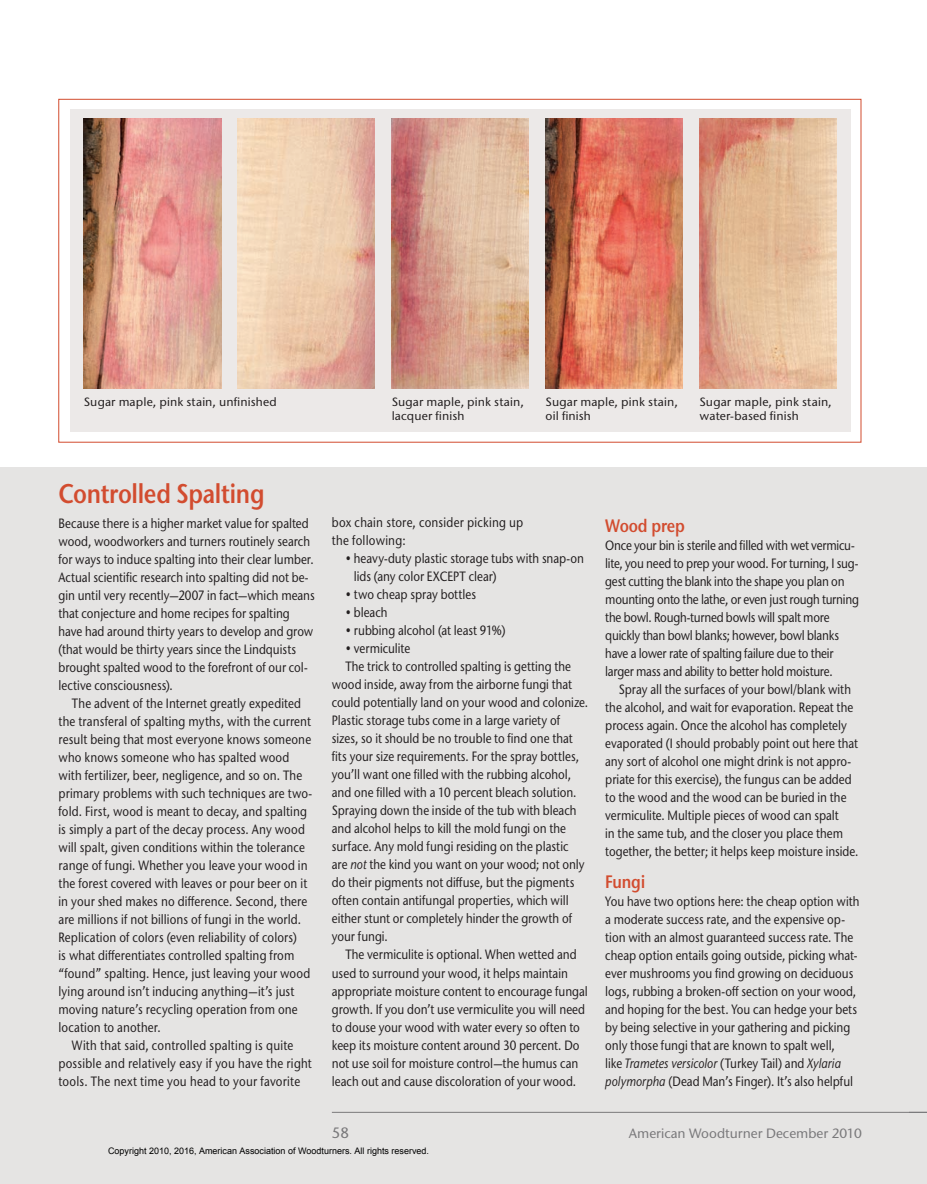
<style>
.page{position:relative;width:927px;height:1184px;background:#fff}
.page>*{position:absolute;margin:0;border:0;box-sizing:border-box;transform-origin:0 0}
.t1{font:600 27px "Stone Sans ITC Pro";letter-spacing:-.015em;color:#d24c2f;scale:.85 1}
.t2{font:600 18px "Stone Sans ITC Pro";letter-spacing:-.015em;color:#d24c2f;scale:.85 1}
.t3{font:500 15px "Stone Sans ITC Pro";color:#808285}
.t4{font:500 13.5px/18px "Stone Sans ITC Pro";color:#231f20;scale:.85 1}
.t5{font:500 13.5px/18px "Stone Sans ITC Pro";letter-spacing:-.02em;color:#231f20;scale:.85 1}
.t6{font:500 13.5px/18px "Stone Sans ITC Pro";letter-spacing:.02em;color:#231f20;scale:.85 1}
.t7{font:500 13.5px "Stone Sans ITC Pro";color:#808285}
.t8{font:500 12px/13.5px "Stone Sans ITC Pro";letter-spacing:.01em;color:#231f20}
.t9{font:9px "Arial";color:#000}
.s1{font-style:italic}
</style>
<div class="page">
<div style="left:0;top:467px;width:927px;height:717px;background:#e5e4e3"></div>
<div style="left:58px;top:99px;width:803px;height:343px;background:#fff;border:1px solid #d24c2f"></div>
<div style="left:70px;top:109px;width:781px;height:323px;background:#ece9e8"></div>
<img style="left:84px;top:118px;width:137px;height:270px">
<img style="left:238px;top:118px;width:137px;height:270px">
<img style="left:392px;top:118px;width:137px;height:270px">
<img style="left:546px;top:118px;width:137px;height:270px">
<img style="left:700px;top:118px;width:137px;height:270px">
<p class="t8" style="left:84px;top:395px;width:194px">Sugar maple, pink stain, unfinished</p>
<p class="t8" style="left:392px;top:395px;width:134px">Sugar maple, pink stain, lacquer finish</p>
<p class="t8" style="left:546px;top:395px;width:134px">Sugar maple, pink stain, oil finish</p>
<p class="t8" style="left:700px;top:395px;width:134px">Sugar maple, pink stain, water-based finish</p>
<h1 class="t1" style="left:58px;top:477px;width:244px">Controlled Spalting</h1>
<p class="t4" style="left:58px;top:514px;width:303px">Because there is a higher market value for spalted wood, woodworkers and turners routinely search for ways to induce spalting into their clear lumber.<br>Actual scientific research into spalting did not be&shy;gin until very recently—2007 in fact—which means that conjecture and home recipes for spalting have had around thirty years to develop and grow (that would be thirty years since the Lindquists brought spalted wood to the forefront of our col&shy;lective consciousness).</p>
<p class="t4" style="left:58px;top:694px;width:300px;text-indent:13px">The advent of the Internet greatly expedited the transferal of spalting myths, with the current result being that most everyone knows someone who knows someone who has spalted wood with fertilizer, beer, negligence, and so on. The primary problems with such techniques are two&shy;fold. First, wood is meant to decay, and spalting is simply a part of the decay process. Any wood will spalt, given conditions within the tolerance range of fungi. Whether you leave your wood in the forest covered with leaves or pour beer on it in your shed makes no difference. Second, there are millions if not billions of fungi in the world.<br>Replication of colors (even reliability of colors)<br>is what differentiates controlled spalting from “found” spalting. Hence, just leaving your wood lying around isn’t inducing anything—it’s just moving nature’s recycling operation from one location to another.</p>
<p class="t6" style="left:58px;top:1036px;width:300px;text-indent:13px">With that said, controlled spalting is quite possible and relatively easy if you have the right tools. The next time you head to your favorite</p>
<p class="t6" style="left:332px;top:513px;width:227px">box chain store, consider picking up the following:</p>
<p class="t4" style="left:354px;top:549px;width:272px;text-indent:-9px">• heavy-duty plastic storage tubs with snap-on lids (any color EXCEPT clear)</p>
<p class="t4" style="left:345px;top:585px;width:155px">• two cheap spray bottles</p>
<p class="t4" style="left:345px;top:603px;width:51px">• bleach</p>
<p class="t4" style="left:345px;top:621px;width:190px">• rubbing alcohol (at least 91%)</p>
<p class="t4" style="left:345px;top:639px;width:78px">• vermiculite</p>
<p class="t4" style="left:345px;top:657px;width:267px">The trick to controlled spalting is getting the</p>
<p class="t4" style="left:332px;top:675px;width:284px">wood inside, away from the airborne fungi that</p>
<p class="t4" style="left:332px;top:693px;width:303px">could potentially land on your wood and colonize.</p>
<p class="t4" style="left:332px;top:711px;width:270px">Plastic storage tubs come in a large variety of</p>
<p class="t4" style="left:332px;top:729px;width:285px">sizes, so it should be no trouble to find one that</p>
<p class="t4" style="left:332px;top:747px;width:292px">fits your size requirements. For the spray bottles,</p>
<p class="t4" style="left:332px;top:765px;width:283px">you’ll want one filled with the rubbing alcohol,</p>
<p class="t4" style="left:332px;top:783px;width:289px">and one filled with a 10 percent bleach solution.</p>
<p class="t4" style="left:332px;top:801px;width:289px">Spraying down the inside of the tub with bleach</p>
<p class="t4" style="left:332px;top:819px;width:277px">and alcohol helps to kill the mold fungi on the</p>
<p class="t4" style="left:332px;top:837px;width:280px">surface. Any mold fungi residing on the plastic</p>
<p class="t4" style="left:332px;top:855px;width:299px">are <span class="s1">not</span> the kind you want on your wood; not only</p>
<p class="t4" style="left:332px;top:873px;width:287px">do their pigments not diffuse, but the pigments</p>
<p class="t4" style="left:332px;top:891px;width:280px">often contain antifungal properties, which will</p>
<p class="t4" style="left:332px;top:909px;width:284px">either stunt or completely hinder the growth of</p>
<p class="t4" style="left:332px;top:927px;width:67px">your fungi.</p>
<p class="t4" style="left:345px;top:945px;width:274px">The vermiculite is optional. When wetted and</p>
<p class="t4" style="left:332px;top:963px;width:279px">used to surround your wood, it helps maintain</p>
<p class="t4" style="left:332px;top:981px;width:303px">appropriate moisture content to encourage fungal</p>
<p class="t4" style="left:332px;top:999px;width:299px">growth. If you don’t use vermiculite you will need</p>
<p class="t4" style="left:332px;top:1017px;width:293px">to douse your wood with water every so often to</p>
<p class="t4" style="left:332px;top:1035px;width:293px">keep its moisture content around 30 percent. Do</p>
<p class="t4" style="left:332px;top:1053px;width:291px">not use soil for moisture control—the humus can</p>
<p class="t4" style="left:332px;top:1071px;width:289px">leach out and cause discoloration of your wood.</p>
<h2 class="t2" style="left:605px;top:514px;width:95px">Wood prep</h2>
<p class="t5" style="left:605px;top:536px;width:300px">Once your bin is sterile and filled with wet vermicu&shy;lite, you need to prep your wood. For turning, I sug&shy;gest cutting the blank into the shape you plan on mounting onto the lathe, or even just rough turning the bowl. Rough-turned bowls will spalt more quickly than bowl blanks; however, bowl blanks have a lower rate of spalting failure due to their larger mass and ability to better hold moisture.</p>
<p class="t4" style="left:605px;top:680px;width:300px;text-indent:13px">Spray all the surfaces of your bowl/blank with the alcohol, and wait for evaporation. Repeat the process again. Once the alcohol has completely evaporated (I should probably point out here that any sort of alcohol one might drink is not appro&shy;priate for this exercise), the fungus can be added to the wood and the wood can be buried in the vermiculite. Multiple pieces of wood can spalt<br>in the same tub, and the closer you place them together, the better; it helps keep moisture inside.</p>
<h2 class="t2" style="left:605px;top:870px;width:49px">Fungi</h2>
<p class="t4" style="left:605px;top:892px;width:301px">You have two options here: the cheap option with a moderate success rate, and the expensive op&shy;tion with an almost guaranteed success rate. The cheap option entails going outside, picking what&shy;ever mushrooms you find growing on deciduous logs, rubbing a broken-off section on your wood, and hoping for the best. You can hedge your bets by being selective in your gathering and picking only those fungi that are known to spalt well,<br>like <span class="s1">Trametes versicolor</span> (Turkey Tail) and <span class="s1">Xylaria polymorpha</span> (Dead Man’s Finger). It’s also helpful</p>
<p class="t3" style="left:332px;top:1123px;width:19px">58</p>
<p class="t7" style="left:629px;top:1125px;width:234px">American Woodturner December 2010</p>
<p class="t9" style="left:108px;top:1145px;width:323px">Copyright 2010, 2016, American Association of Woodturners. All rights reserved.</p>
</div>
